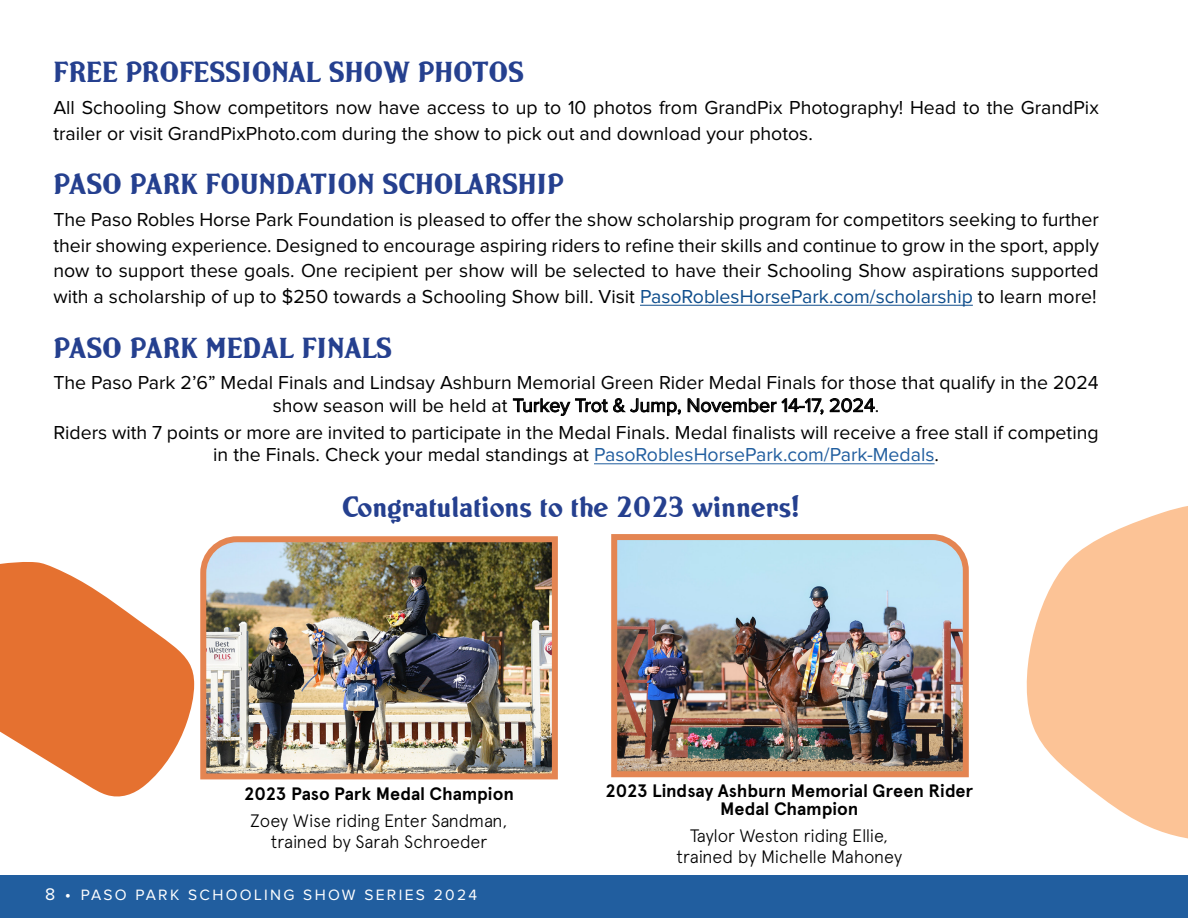
<style>
.page{position:relative;width:1188px;height:918px;background:#fff}
.page>*{position:absolute;margin:0;border:0;box-sizing:border-box;transform-origin:0 0}
.t1{font:27px "Norton";color:#25408f}
.t2{font:19.5px/25.5px "Proxima Nova";color:#000;text-align:center}
.t3{font:300 18px/21px "Apercu Pro";letter-spacing:-.015em;color:#000;text-align:center}
.t4{font:700 18px/18px "Apercu";letter-spacing:-.005em;color:#000;text-align:center}
.t5{font:15.6px "Proxima Nova";letter-spacing:.15em;color:#fff}
.s1{color:#0e4d8c}
.s2{color:#215e9f}
.s3{font-size:17.4px}
</style>
<div class="page">
<div style="left:0;top:875px;width:1188px;height:43px;background:#215e9f"></div>
<svg style="left:0;top:562px;width:194px;height:235px;fill:#e57130"></svg>
<img style="left:611px;top:534px;width:358px;height:244px">
<img style="left:200px;top:536px;width:358px;height:244px">
<hr style="left:594px;top:464px;width:341px;height:1px;background:#215e9f">
<hr style="left:640px;top:305px;width:333px;height:1px;background:#0e4d8c">
<svg style="left:1026px;top:506px;width:162px;height:333px;fill:#fcc396"></svg>
<hr style="left:1187px;top:0;width:1px;height:125px;background:#25408f">
<h1 class="t1" style="left:53px;top:54px;width:472px">FREE PROFESSIONAL SHOW PHOTOS</h1>
<p class="t2" style="left:53px;top:96px;width:1047px;text-align:left">All Schooling Show competitors now have access to up to 10 photos from GrandPix Photography! Head to the GrandPix trailer or visit GrandPixPhoto.com during the show to pick out and download your photos.</p>
<h1 class="t1" style="left:53px;top:166px;width:512px">PASO PARK FOUNDATION SCHOLARSHIP</h1>
<p class="t2" style="left:53px;top:208px;width:1047px;text-align:justify">The Paso Robles Horse Park Foundation is pleased to offer the show scholarship program for competitors seeking to further their showing experience. Designed to encourage aspiring riders to refine their skills and continue to grow in the sport, apply now to support these goals. One recipient per show will be selected to have their Schooling Show aspirations supported with a scholarship of up to $250 towards a Schooling Show bill. Visit <span class="s1">PasoRoblesHorsePark.com/scholarship</span> to learn more!</p>
<h1 class="t1" style="left:53px;top:330px;width:340px">PASO PARK MEDAL FINALS</h1>
<p class="t2" style="left:53px;top:372px;width:1047px;line-height:22.5px">The Paso Park 2’6” Medal Finals and Lindsay Ashburn Memorial Green Rider Medal Finals for those that qualify in the 2024 show season will be held at Turkey Trot &amp; Jump, November 14-17, 2024.</p>
<p class="t2" style="left:53px;top:422px;width:1047px;line-height:22.5px">Riders with 7 points or more are invited to participate in the Medal Finals. Medal finalists will receive a free stall if competing in the Finals. Check your medal standings at <span class="s2">PasoRoblesHorsePark.com/Park-Medals</span>.</p>
<h1 class="t1" style="left:342px;top:488px;width:459px">Congratulations to the 2023 winners!</h1>
<p class="t4" style="left:244px;top:785px;width:271px">2023 Paso Park Medal Champion</p>
<p class="t3" style="left:250px;top:809px;width:259px">Zoey Wise riding Enter Sandman, trained by Sarah Schroeder</p>
<p class="t5" style="left:45px;top:887px;width:434px"><span class="s3">8 •</span> PASO PARK SCHOOLING SHOW SERIES 2024</p>
<p class="t4" style="left:605px;top:782px;width:369px">2023 Lindsay Ashburn Memorial Green Rider<br>Medal Champion</p>
<p class="t3" style="left:676px;top:824px;width:227px">Taylor Weston riding Ellie, trained by Michelle Mahoney</p>
</div>
